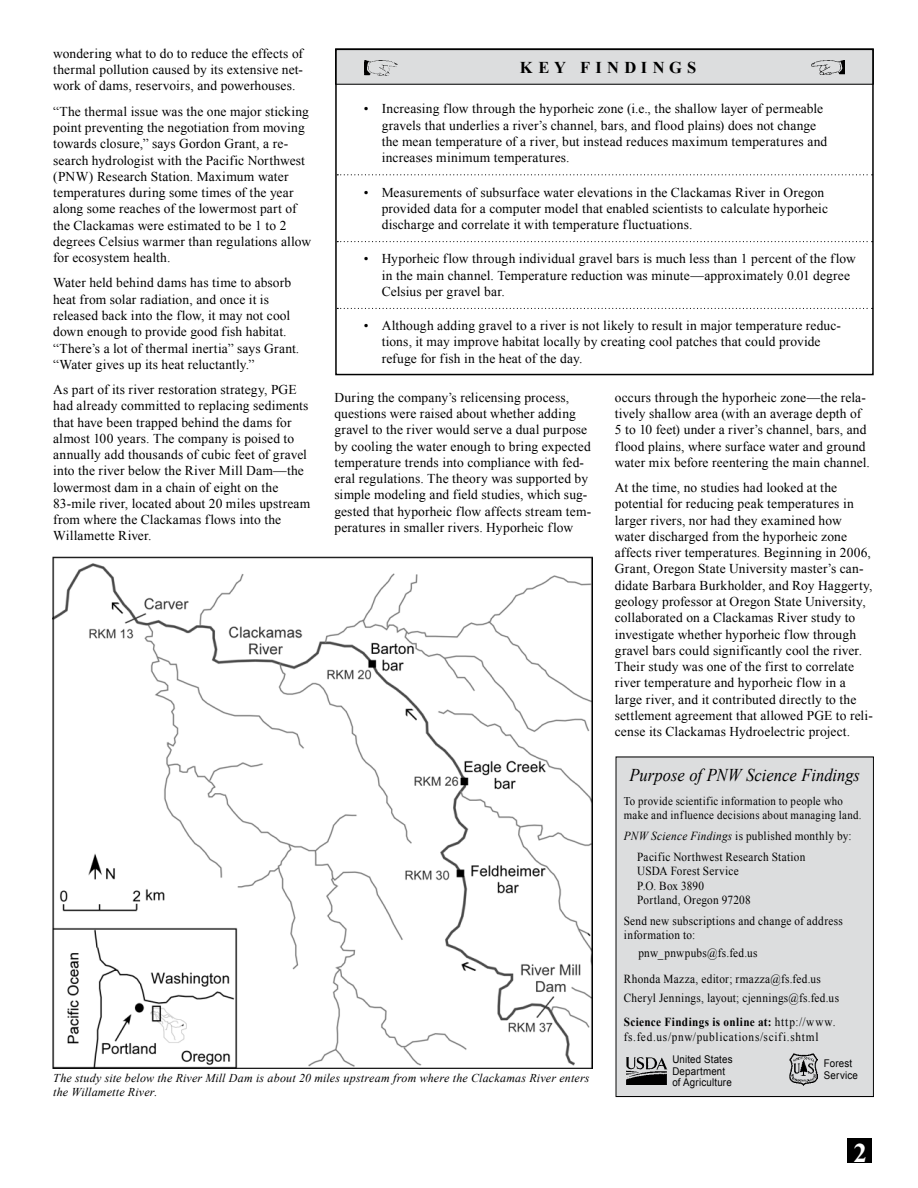
<style>
.page{position:relative;width:918px;height:1188px;background:#fff}
.page>*{position:absolute;margin:0;border:0;box-sizing:border-box;transform-origin:0 0}
.t1{font:700 27px "Times New Roman";color:#fff}
.t2{font:italic 18px "Times New Roman";color:#000;scale:.92 1}
.t3{font:700 16.5px "Times New Roman";letter-spacing:.32em;color:#000}
.t4{font:13.5px/16.2px "Times New Roman";letter-spacing:.01em;color:#000}
.t5{font:12.3px/14.4px "Times New Roman";letter-spacing:.025em;color:#000;scale:.92 1}
.t6{font:12.3px "Times New Roman";letter-spacing:.065em;color:#000;scale:.92 1}
.t7{font:italic 12px/13.5px "Times New Roman";letter-spacing:.015em;color:#000}
.t8{font:11.85px/14.4px "Times New Roman";letter-spacing:.025em;color:#000;scale:.92 1}
.t9{font:10.65px/11.4px "Arial";letter-spacing:.02em;color:#000;scale:.92 1}
.s1{font-style:italic}
.s2{font-weight:700}
</style>
<div class="page">
<div style="left:848px;top:1138px;width:24px;height:24px;background:#000"></div>
<div style="left:336px;top:49px;width:537px;height:35px;background:#dcddde"></div>
<img style="left:365px;top:61px;width:32px;height:14px">
<img style="left:812px;top:61px;width:32px;height:14px">
<svg style="left:338px;top:174px;width:530px;height:1px"></svg>
<svg style="left:338px;top:241px;width:530px;height:1px"></svg>
<svg style="left:338px;top:308px;width:530px;height:1px"></svg>
<div style="left:335px;top:49px;width:539px;height:326px;border:2px solid #000"></div>
<div style="left:616px;top:757px;width:257px;height:340px;background:#dcddde"></div>
<div style="left:616px;top:757px;width:258px;height:340px;border:1px solid #000"></div>
<img style="left:626px;top:1057px;width:42px;height:27px">
<img style="left:790px;top:1054px;width:28px;height:31px">
<img style="left:52px;top:556px;width:540px;height:513px">
<p class="t4" style="left:53px;top:45px;width:251px;text-align:justify">wondering what to do to reduce the effects of thermal pollution caused by its extensive net&shy;work of dams, reservoirs, and powerhouses.</p>
<p class="t4" style="left:53px;top:103px;width:259px">“The thermal issue was the one major sticking point preventing the negotiation from moving towards closure,” says Gordon Grant, a re&shy;search hydrologist with the Pacific Northwest (PNW) Research Station. Maximum water temperatures during some times of the year along some reaches of the lowermost part of the Clackamas were estimated to be 1 to 2 degrees Celsius warmer than regulations allow for ecosystem health.</p>
<p class="t4" style="left:53px;top:275px;width:248px">Water held behind dams has time to absorb heat from solar radiation, and once it is released back into the flow, it may not cool down enough to provide good fish habitat. “There’s a lot of thermal inertia” says Grant. “Water gives up its heat reluctantly.”</p>
<p class="t4" style="left:53px;top:381px;width:259px">As part of its river restoration strategy, PGE had already committed to replacing sediments that have been trapped behind the dams for almost 100 years. The company is poised to annually add thousands of cubic feet of gravel into the river below the River Mill Dam—the lowermost dam in a chain of eight on the 83-mile river, located about 20 miles upstream from where the Clackamas flows into the Willamette River.</p>
<p class="t4" style="left:334px;top:389px;width:258px">During the company’s relicensing process, questions were raised about whether adding gravel to the river would serve a dual purpose by cooling the water enough to bring expected temperature trends into compliance with fed&shy;eral regulations. The theory was supported by simple modeling and field studies, which sug&shy;gested that hyporheic flow affects stream tem&shy;peratures in smaller rivers. Hyporheic flow</p>
<p class="t4" style="left:615px;top:389px;width:257px">occurs through the hyporheic zone—the rela&shy;tively shallow area (with an average depth of 5 to 10 feet) under a river’s channel, bars, and flood plains, where surface water and ground water mix before reentering the main channel.</p>
<p class="t3" style="left:520px;top:56px;width:176px">KEY FIND INGS</p>
<p class="t4" style="left:382px;top:101px;width:447px;text-indent:-18px">• Increasing flow through the hyporheic zone (i.e., the shallow layer of permeable gravels that underlies a river’s channel, bars, and flood plains) does not change the mean temperature of a river, but instead reduces maximum temperatures and increases minimum temperatures.</p>
<p class="t4" style="left:382px;top:184px;width:448px;text-indent:-18px">• Measurements of subsurface water elevations in the Clackamas River in Oregon provided data for a computer model that enabled scientists to calculate hyporheic discharge and correlate it with temperature fluctuations.</p>
<p class="t4" style="left:382px;top:250px;width:476px;text-indent:-18px">• Hyporheic flow through individual gravel bars is much less than 1 percent of the flow in the main channel. Temperature reduction was minute—approximately 0.01 degree<br>Celsius per gravel bar.</p>
<p class="t4" style="left:382px;top:317px;width:461px;text-indent:-18px">• Although adding gravel to a river is not likely to result in major temperature reduc&shy;tions, it may improve habitat locally by creating cool patches that could provide refuge for fish in the heat of the day.</p>
<p class="t4" style="left:615px;top:479px;width:260px">At the time, no studies had looked at the potential for reducing peak temperatures in larger rivers, nor had they examined how water discharged from the hyporheic zone affects river temperatures. Beginning in 2006, Grant, Oregon State University master’s can&shy;didate Barbara Burkholder, and Roy Haggerty, geology professor at Oregon State University, collaborated on a Clackamas River study to investigate whether hyporheic flow through gravel bars could significantly cool the river.<br>Their study was one of the first to correlate river temperature and hyporheic flow in a large river, and it contributed directly to the settlement agreement that allowed PGE to reli&shy;cense its Clackamas Hydroelectric project.</p>
<p class="t7" style="left:53px;top:1071px;width:538px">The study site below the River Mill Dam is about 20 miles upstream from where the Clackamas River enters the Willamette River.</p>
<h2 class="t2" style="left:629px;top:762px;width:252px">Purpose of PNW Science Findings</h2>
<p class="t8" style="left:624px;top:794px;width:260px">To provide scientific information to people who make and influence decisions about managing land.</p>
<p class="t5" style="left:637px;top:825px;width:235px;line-height:20.9px;text-indent:-14px"><span class="s1">PNW Science Findings</span> is published monthly by:<br>Pacific Northwest Research Station</p>
<p class="t5" style="left:637px;top:864px;width:125px">USDA Forest Service<br>P.O. Box 3890<br>Portland, Oregon 97208</p>
<p class="t5" style="left:624px;top:913px;width:240px">Send new subscriptions and change of address information to:</p>
<p class="t5" style="left:624px;top:940px;width:216px;line-height:25.8px;text-indent:15px">pnw_pnwpubs@fs.fed.us<br>Rhonda Mazza, editor; rmazza@fs.fed.us</p>
<p class="t5" style="left:624px;top:985px;width:235px;line-height:24.3px">Cheryl Jennings, layout; cjennings@fs.fed.us<br><span class="s2">Science Findings is online at:</span> http://www.</p>
<p class="t6" style="left:624px;top:1028px;width:213px">fs.fed.us/pnw/publications/scifi.shtml</p>
<p class="t9" style="left:672px;top:1054px;width:67px">United States<br>Department of Agriculture</p>
<p class="t9" style="left:824px;top:1058px;width:39px">Forest<br>Service</p>
<h1 class="t1" style="left:853px;top:1135px;width:15px">2</h1>
</div>
